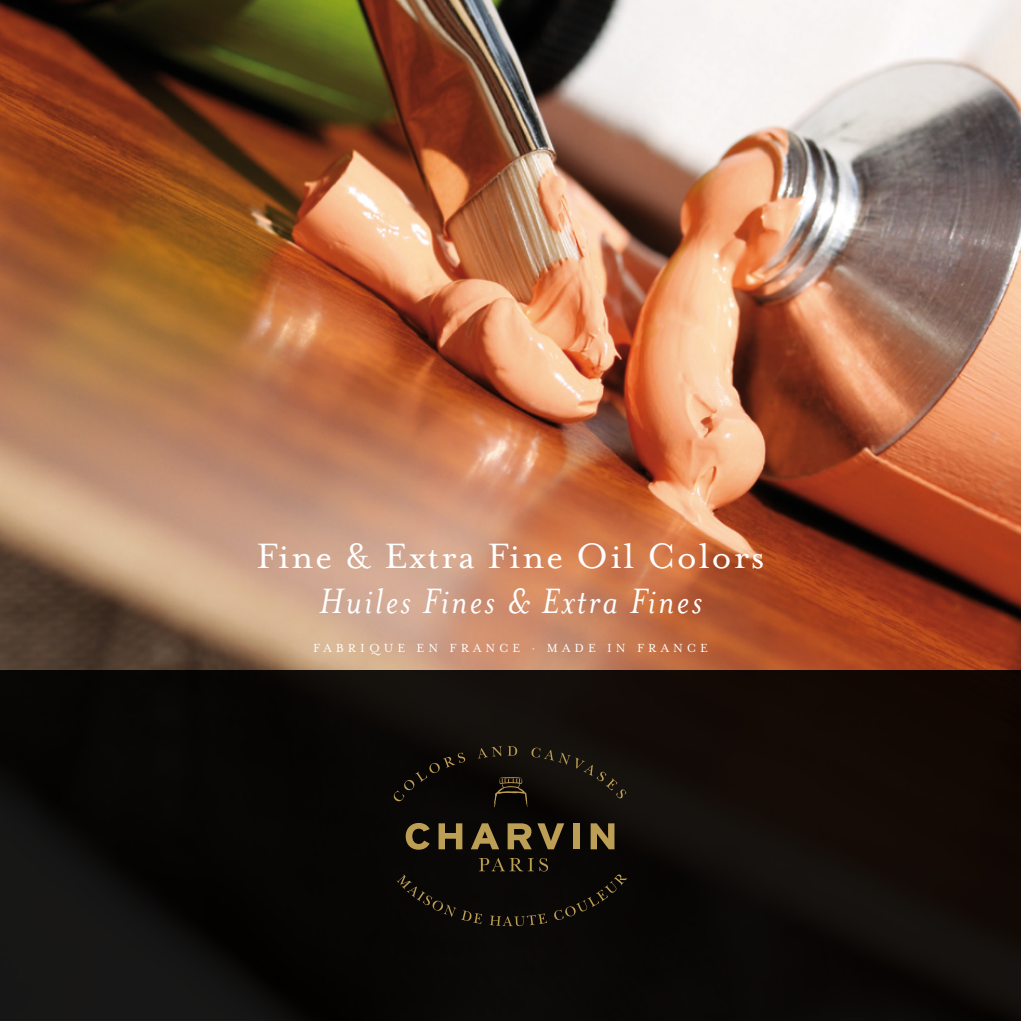
<style>
.page{position:relative;width:1021px;height:1021px;background:#fff}
.page>*{position:absolute;margin:0;border:0;box-sizing:border-box;transform-origin:0 0}
.t1{font:40.5px "Mrs Eaves Roman";letter-spacing:.04em;color:#fff}
.t2{font:italic 40.5px "Mrs Eaves";letter-spacing:.06em;color:#fff}
.t3{font:13.5px "Mrs Eaves Roman";letter-spacing:.3em;color:#fff}
</style>
<div class="page">
<img style="left:0;top:0;width:1020px;height:670px">
<div style="left:0;top:670px;width:1020px;height:350px;background:linear-gradient(to right,#0b0b0a,#110a06)"></div>
<svg style="left:394px;top:752px;width:71px;height:50px;background:#100d08"></svg>
<svg style="left:405px;top:823px;width:24px;height:26px"></svg>
<svg style="left:438px;top:823px;width:24px;height:26px"></svg>
<svg style="left:471px;top:823px;width:28px;height:26px"></svg>
<svg style="left:507px;top:823px;width:24px;height:26px"></svg>
<svg style="left:537px;top:823px;width:27px;height:26px"></svg>
<div style="left:573px;top:823px;width:6px;height:26px;background:#bd9e55"></div>
<svg style="left:590px;top:823px;width:24px;height:26px"></svg>
<svg style="left:478px;top:746px;width:148px;height:61px;background:#19140e"></svg>
<svg style="left:396px;top:857px;width:231px;height:69px;background:#120e09"></svg>
<h1 class="t1" style="left:257px;top:533px;width:509px">Fine &amp; Extra Fine Oil Colors</h1>
<h1 class="t2" style="left:319px;top:578px;width:384px">Huiles Fines &amp; Extra Fines</h1>
<p class="t3" style="left:313px;top:640px;width:396px">FABRIQUE EN FRANCE · MADE IN FRANCE</p>
</div>
